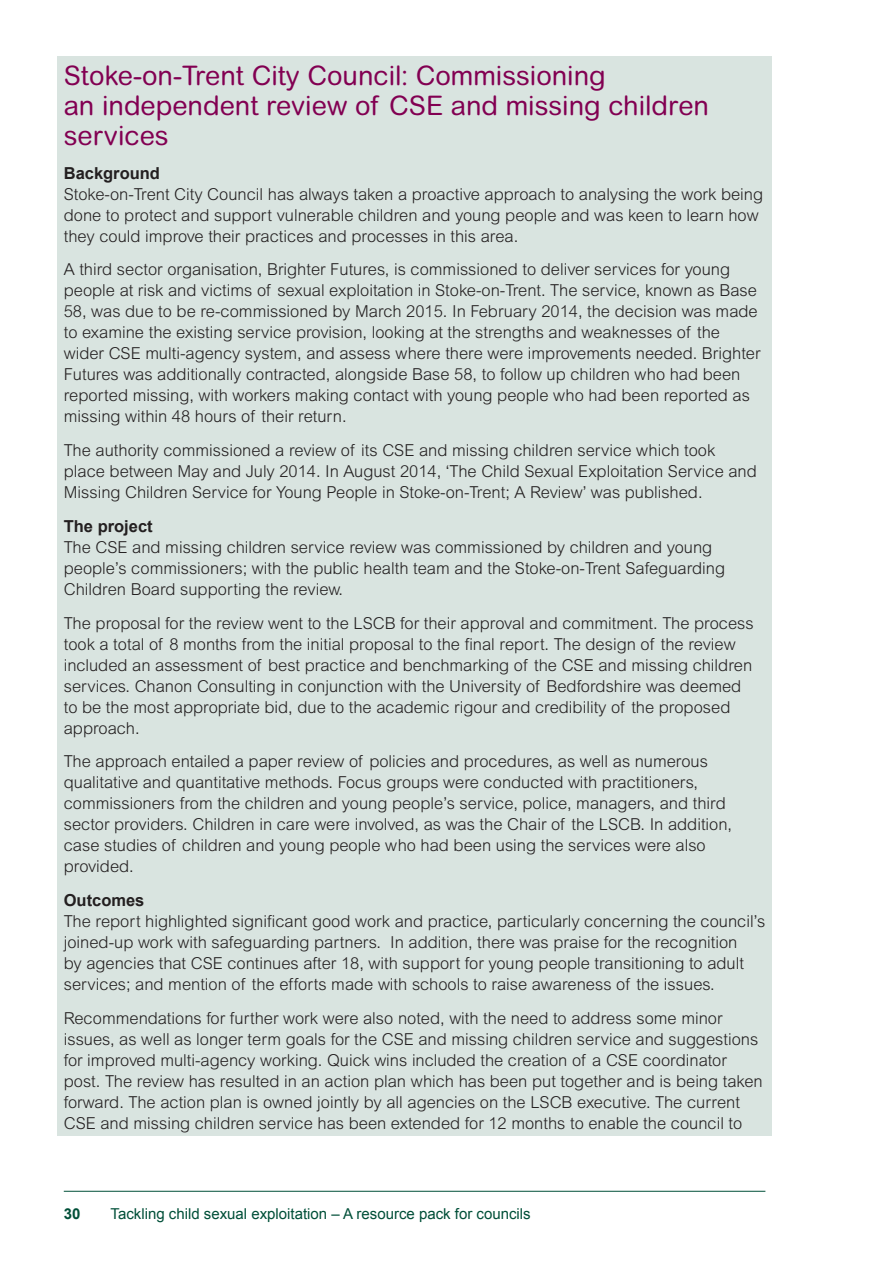
<style>
.page{position:relative;width:893px;height:1263px;background:#fff}
.page>*{position:absolute;margin:0;border:0;box-sizing:border-box;transform-origin:0 0}
.A4_Subhead{font:27px/30px "Arial Rounded MT";color:#820052}
.A4_Body{font:300 16.5px/21px "Arial MT Std";color:#231f20}
.A4_Minor_subhead{font:700 16.5px "Arial";color:#231f20}
.t1{font:15px "Arial";color:#004f38}
.t2{font:700 15px "Arial";color:#004f38}
</style>
<div class="page">
<hr style="left:64px;top:1191px;width:701px;height:1px;background:#004f38">
<div style="left:57px;top:56px;width:715px;height:1079px;background:#d9e4e0"></div>
<p class="A4_Subhead" style="left:64px;top:60px;width:647px">Stoke-on-Trent City Council: Commissioning<br>an independent review of CSE and missing children services</p>
<p class="A4_Minor_subhead" style="left:64px;top:162px;width:98px">Background</p>
<p class="A4_Body" style="left:64px;top:183px;width:701px">Stoke-on-Trent City Council has always taken a proactive approach to analysing the work being done to protect and support vulnerable children and young people and was keen to learn how they could improve their practices and processes in this area.</p>
<p class="A4_Body" style="left:64px;top:259px;width:698px">A third sector organisation, Brighter Futures, is commissioned to deliver services for young people at risk and victims of sexual exploitation in Stoke-on-Trent. The service, known as Base 58, was due to be re-commissioned by March 2015. In February 2014, the decision was made to examine the existing service provision, looking at the strengths and weaknesses of the wider CSE multi-agency system, and assess where there were improvements needed. Brighter Futures was additionally contracted, alongside Base 58, to follow up children who had been reported missing, with workers making contact with young people who had been reported as missing within 48 hours of their return.</p>
<p class="A4_Body" style="left:64px;top:440px;width:695px">The authority commissioned a review of its CSE and missing children service which took place between May and July 2014. In August 2014, ‘The Child Sexual Exploitation Service and<br>Missing Children Service for Young People in Stoke-on-Trent; A Review’ was published.</p>
<p class="A4_Minor_subhead" style="left:64px;top:515px;width:90px">The project</p>
<p class="A4_Body" style="left:64px;top:536px;width:663px">The CSE and missing children service review was commissioned by children and young people’s commissioners; with the public health team and the Stoke-on-Trent Safeguarding<br>Children Board supporting the review.</p>
<p class="A4_Body" style="left:64px;top:612px;width:691px">The proposal for the review went to the LSCB for their approval and commitment. The process took a total of 8 months from the initial proposal to the final report. The design of the review included an assessment of best practice and benchmarking of the CSE and missing children services. Chanon Consulting in conjunction with the University of Bedfordshire was deemed to be the most appropriate bid, due to the academic rigour and credibility of the proposed approach.</p>
<p class="A4_Body" style="left:64px;top:751px;width:670px">The approach entailed a paper review of policies and procedures, as well as numerous qualitative and quantitative methods. Focus groups were conducted with practitioners, commissioners from the children and young people’s service, police, managers, and third sector providers. Children in care were involved, as was the Chair of the LSCB. In addition, case studies of children and young people who had been using the services were also provided.</p>
<p class="A4_Minor_subhead" style="left:64px;top:889px;width:82px">Outcomes</p>
<p class="A4_Body" style="left:64px;top:911px;width:703px">The report highlighted significant good work and practice, particularly concerning the council’s joined-up work with safeguarding partners. In addition, there was praise for the recognition<br>by agencies that CSE continues after 18, with support for young people transitioning to adult services; and mention of the efforts made with schools to raise awareness of the issues.</p>
<p class="A4_Body" style="left:64px;top:1007px;width:700px">Recommendations for further work were also noted, with the need to address some minor issues, as well as longer term goals for the CSE and missing children service and suggestions for improved multi-agency working. Quick wins included the creation of a CSE coordinator post. The review has resulted in an action plan which has been put together and is being taken forward. The action plan is owned jointly by all agencies on the LSCB executive. The current CSE and missing children service has been extended for 12 months to enable the council to</p>
<p class="t2" style="left:64px;top:1203px;width:18px">30</p>
<p class="t1" style="left:111px;top:1203px;width:422px">Tackling child sexual exploitation – A resource pack for councils</p>
</div>
